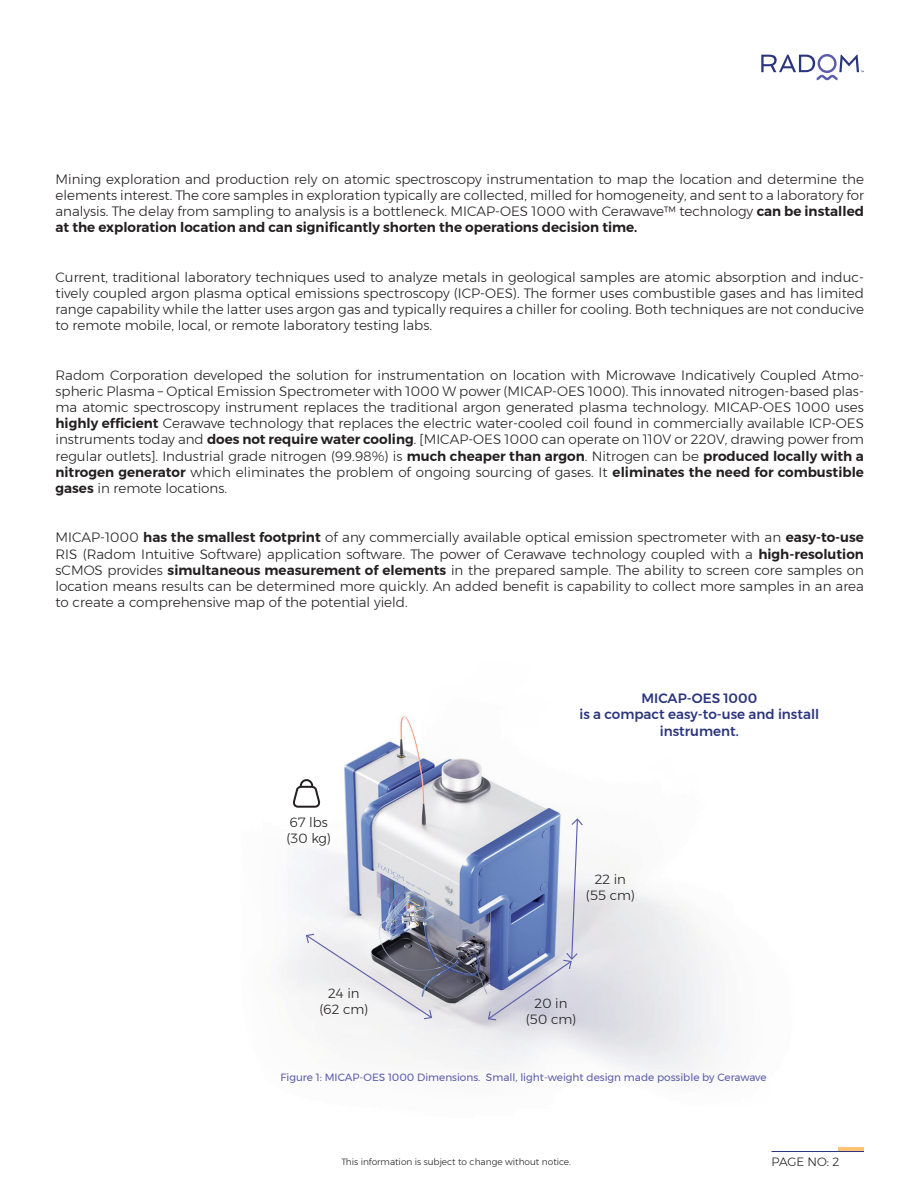
<style>
.page{position:relative;width:918px;height:1188px;background:#fff}
.page>*{position:absolute;margin:0;border:0;box-sizing:border-box;transform-origin:0 0}
.t1{font:300 13.5px/16.2px "Montserrat";color:#231f20;text-align:justify}
.t2{font:500 13.5px/16.2px "Montserrat";color:#2b357d;text-align:center}
.t3{font:300 13.35px/16px "Montserrat";color:#231f20;text-align:center}
.t4{font:300 12px "Montserrat";letter-spacing:-.01em;color:#231f20}
.t5{font:10.5px "Montserrat";color:#5c5da9}
.t6{font:300 9px "Montserrat";color:#231f20}
.s1{font-weight:600}
</style>
<div class="page">
<img style="left:286px;top:716px;width:553px;height:436px">
<svg style="left:761px;top:54px;width:103px;height:26px"></svg>
<div style="left:839px;top:1147px;width:25px;height:5px;background:#fdc376"></div>
<hr style="left:772px;top:1151px;width:92px;height:1px;background:#2b357d">
<svg style="left:305px;top:933px;width:128px;height:87px"></svg>
<svg style="left:487px;top:818px;width:97px;height:203px;background:#9aa7cb"></svg>
<svg style="left:293px;top:779px;width:27px;height:29px"></svg>
<p class="t1" style="left:56px;top:170px;width:810px">Mining exploration and production rely on atomic spectroscopy instrumentation to map the location and determine the elements interest. The core samples in exploration typically are collected, milled for homogeneity, and sent to a laboratory for analysis. The delay from sampling to analysis is a bottleneck. MICAP-OES 1000 with Cerawave™ technology <span class="s1">can be installed at the exploration location and can significantly shorten the operations decision time.</span></p>
<p class="t1" style="left:56px;top:268px;width:810px">Current, traditional laboratory techniques used to analyze metals in geological samples are atomic absorption and induc&shy;tively coupled argon plasma optical emissions spectroscopy (ICP-OES). The former uses combustible gases and has limited range capability while the latter uses argon gas and typically requires a chiller for cooling. Both techniques are not conducive to remote mobile, local, or remote laboratory testing labs.</p>
<p class="t1" style="left:56px;top:366px;width:810px">Radom Corporation developed the solution for instrumentation on location with Microwave Indicatively Coupled Atmo&shy;spheric Plasma – Optical Emission Spectrometer with 1000 W power (MICAP-OES 1000). This innovated nitrogen-based plas&shy;ma atomic spectroscopy instrument replaces the traditional argon generated plasma technology. MICAP-OES 1000 uses <span class="s1">highly efficient</span> Cerawave technology that replaces the electric water-cooled coil found in commercially available ICP-OES instruments today and <span class="s1">does not require water cooling</span>. [MICAP-OES 1000 can operate on 110V or 220V, drawing power from regular outlets]. Industrial grade nitrogen (99.98%) is <span class="s1">much cheaper than argon</span>. Nitrogen can be <span class="s1">produced locally with a nitrogen generator</span> which eliminates the problem of ongoing sourcing of gases. It <span class="s1">eliminates the need for combustible gases</span> in remote locations.</p>
<p class="t1" style="left:56px;top:529px;width:810px">MICAP-1000 <span class="s1">has the smallest footprint</span> of any commercially available optical emission spectrometer with an <span class="s1">easy-to-use </span>RIS (Radom Intuitive Software) application software. The power of Cerawave technology coupled with a <span class="s1">high-resolution </span>sCMOS provides <span class="s1">simultaneous measurement of elements</span> in the prepared sample. The ability to screen core samples on location means results can be determined more quickly. An added benefit is capability to collect more samples in an area to create a comprehensive map of the potential yield.</p>
<p class="t3" style="left:287px;top:814px;width:46px;text-align:left">67 lbs (30 kg)</p>
<p class="t2" style="left:580px;top:690px;width:241px">MICAP-OES 1000<br>is a compact easy-to-use and install instrument.</p>
<p class="t3" style="left:586px;top:871px;width:51px">22 in (55 cm)</p>
<p class="t3" style="left:319px;top:985px;width:51px">24 in (62 cm)</p>
<p class="t3" style="left:526px;top:995px;width:52px">20 in (50 cm)</p>
<p class="t5" style="left:281px;top:1070px;width:488px">Figure 1: MICAP-OES 1000 Dimensions. Small, light-weight design made possible by Cerawave</p>
<p class="t6" style="left:341px;top:1155px;width:231px">This information is subject to change without notice.</p>
<p class="t4" style="left:772px;top:1153px;width:69px">PAGE NO: 2</p>
</div>
